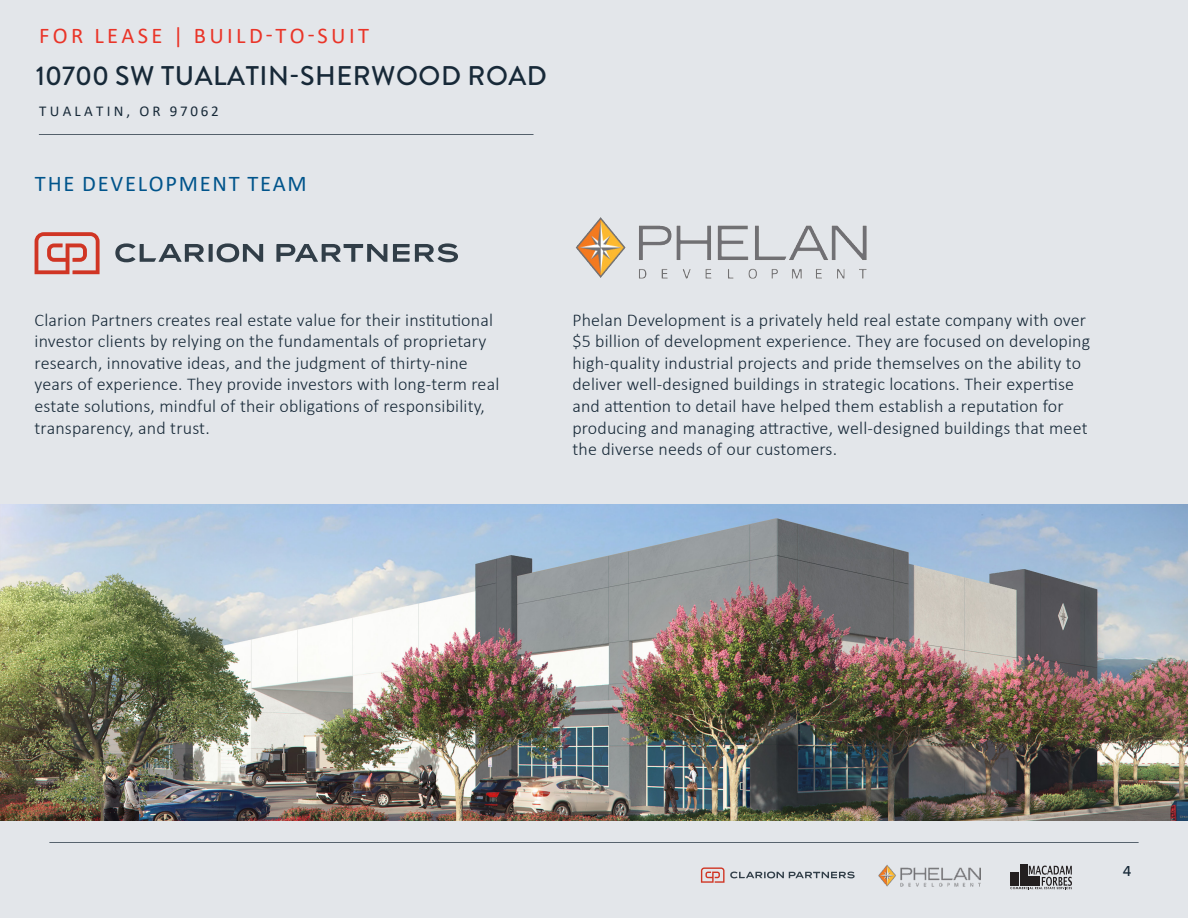
<style>
.page{position:relative;width:1188px;height:918px;background:#e3e6ea}
.page>*{position:absolute;margin:0;border:0;box-sizing:border-box;transform-origin:0 0}
.t1{font:500 27px "Brandon Grotesque";letter-spacing:.02em;color:#172938}
.t2{font:22.5px "Calibri";letter-spacing:.15em;color:#ea3428}
.Summary_Title{font:22.5px "Calibri";letter-spacing:.08em;color:#00548b}
.Standard_Paragraph_text{font:300 18px/21.6px "Calibri";letter-spacing:.01em;color:#172938}
.t3{font:15px "Calibri";letter-spacing:.22em;color:#172938}
.t4{font:500 15px "Proxima Nova";color:#172938}
</style>
<div class="page">
<svg style="left:701px;top:867px;width:154px;height:16px"></svg>
<img style="left:878px;top:864px;width:102px;height:23px">
<div style="left:1020px;top:864px;width:7px;height:22px;background:#231f20"></div>
<svg style="left:1010px;top:866px;width:62px;height:23px"></svg>
<hr style="left:49px;top:842px;width:1090px;height:1px;background:#172938">
<hr style="left:39px;top:134px;width:495px;height:1px;background:#172938">
<svg style="left:35px;top:232px;width:65px;height:42px"></svg>
<svg style="left:393px;top:243px;width:65px;height:19px"></svg>
<svg style="left:276px;top:244px;width:111px;height:18px"></svg>
<svg style="left:115px;top:243px;width:148px;height:19px"></svg>
<img style="left:572px;top:216px;width:295px;height:63px">
<img style="left:0;top:504px;width:1188px;height:317px">
<p class="t2" style="left:39px;top:20px;width:331px">FOR LEASE | BUILD-TO-SUIT</p>
<h1 class="t1" style="left:36px;top:57px;width:513px">10700 SW TUALATIN-SHERWOOD ROAD</h1>
<p class="t3" style="left:39px;top:101px;width:181px">TUALATIN, OR 97062</p>
<p class="Summary_Title" style="left:35px;top:168px;width:273px">THE DEVELOPMENT TEAM</p>
<p class="Standard_Paragraph_text" style="left:35px;top:309px;width:466px">Clarion Partners creates real estate value for their institutional investor clients by relying on the fundamentals of proprietary research, innovative ideas, and the judgment of thirty-nine years of experience. They provide investors with long-term real estate solutions, mindful of their obligations of responsibility, transparency, and trust.</p>
<p class="Standard_Paragraph_text" style="left:572px;top:309px;width:519px">Phelan Development is a privately held real estate company with over $5 billion of development experience. They are focused on developing high-quality industrial projects and pride themselves on the ability to deliver well-designed buildings in strategic locations. Their expertise and attention to detail have helped them establish a reputation for producing and managing attractive, well-designed buildings that meet the diverse needs of our customers.</p>
<p class="t4" style="left:1123px;top:860px;width:10px">4</p>
</div>
